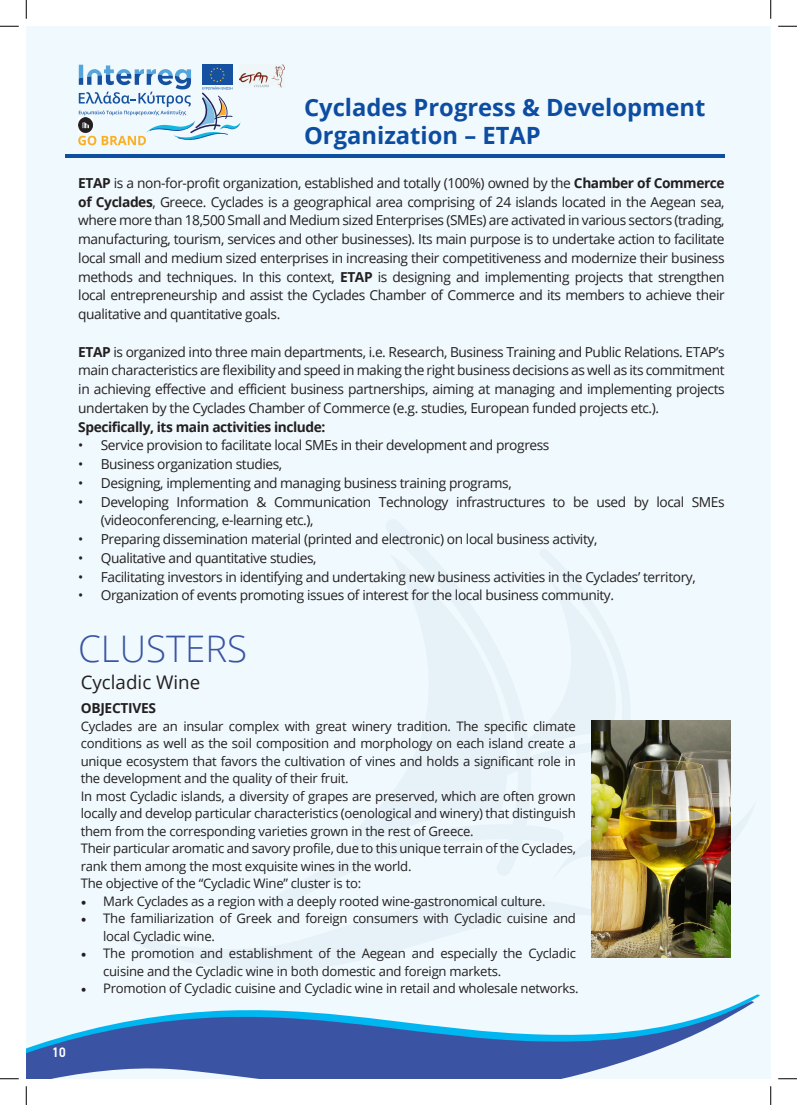
<style>
.page{position:relative;width:797px;height:1105px;background:#fff}
.page>*{position:absolute;margin:0;border:0;box-sizing:border-box;transform-origin:0 0}
.t1{font:300 36.62px "Open Sans";color:#3954a4}
.t2{font:700 23.75px/28.5px "Open Sans";color:#0d4da1}
.t3{font:18.75px "Open Sans";color:#231f20}
.t4{font:13.75px/18.8px "Open Sans";letter-spacing:-.03em;color:#231f20;text-align:justify}
.t5{font:700 13.75px "Open Sans";letter-spacing:-.03em;color:#231f20}
.t6{font:700 13.75px "PF Din Text";color:#fff}
.t7{font:13.12px/17.5px "Open Sans";letter-spacing:-.02em;color:#231f20}
.s1{font-weight:700}
.s2{font-family:"Minion Pro";font-size:15px}
</style>
<div class="page">
<div style="left:26px;top:26px;width:744px;height:1053px;background:#f0f9fd"></div>
<img style="left:591px;top:721px;width:140px;height:236px">
<hr style="left:65px;top:154px;width:659px;height:3px;background:#0d50a1">
<svg style="left:78px;top:65px;width:163px;height:80px"></svg>
<img style="left:78px;top:118px;width:15px;height:14px">
<img style="left:240px;top:64px;width:44px;height:23px">
<svg style="left:26px;top:1001px;width:728px;height:78px"></svg>
<svg style="left:0;top:25px;width:19px;height:2px"></svg>
<svg style="left:778px;top:25px;width:19px;height:2px"></svg>
<svg style="left:0;top:1078px;width:19px;height:1px"></svg>
<svg style="left:778px;top:1078px;width:19px;height:1px"></svg>
<svg style="left:25px;top:0;width:2px;height:19px"></svg>
<svg style="left:25px;top:1086px;width:2px;height:19px"></svg>
<svg style="left:770px;top:0;width:1px;height:19px"></svg>
<svg style="left:770px;top:1086px;width:1px;height:19px"></svg>
<h2 class="t2" style="left:304px;top:93px;width:403px">Cyclades Progress &amp; Development<br>Organization – ETAP</h2>
<p class="t4" style="left:78px;top:173px;width:648px"><span class="s1">ETAP</span> is a non-for-profit organization, established and totally (100%) owned by the <span class="s1">Chamber of Commerce of Cyclades</span>, Greece. Cyclades is a geographical area comprising of 24 islands located in the Aegean sea, where more than 18,500 Small and Medium sized Enterprises (SMEs) are activated in various sectors (trading, manufacturing, tourism, services and other businesses). Its main purpose is to undertake action to facilitate local small and medium sized enterprises in increasing their competitiveness and modernize their business methods and techniques. In this context, <span class="s1">ETAP</span> is designing and implementing projects that strengthen local entrepreneurship and assist the Cyclades Chamber of Commerce and its members to achieve their qualitative and quantitative goals.</p>
<p class="t4" style="left:78px;top:342px;width:648px"><span class="s1">ETAP</span> is organized into three main departments, i.e. Research, Business Training and Public Relations. ETAP’s main characteristics are flexibility and speed in making the right business decisions as well as its commitment in achieving effective and efficient business partnerships, aiming at managing and implementing projects undertaken by the Cyclades Chamber of Commerce (e.g. studies, European funded projects etc.).</p>
<p class="t5" style="left:78px;top:417px;width:249px">Specifically, its main activities include:</p>
<p class="t4" style="left:78px;top:436px;width:473px">• Service provision to facilitate local SMEs in their development and progress</p>
<p class="t4" style="left:78px;top:454px;width:205px">• Business organization studies,</p>
<p class="t4" style="left:78px;top:473px;width:435px">• Designing, implementing and managing business training programs,</p>
<p class="t4" style="left:101px;top:492px;width:625px;text-indent:-22px">• Developing Information &amp; Communication Technology infrastructures to be used by local SMEs (videoconferencing, e-learning etc.),</p>
<p class="t4" style="left:78px;top:529px;width:520px">• Preparing dissemination material (printed and electronic) on local business activity,</p>
<p class="t4" style="left:78px;top:548px;width:240px">• Qualitative and quantitative studies,</p>
<p class="t4" style="left:78px;top:567px;width:619px">• Facilitating investors in identifying and undertaking new business activities in the Cyclades’ territory,</p>
<p class="t4" style="left:78px;top:586px;width:537px">• Organization of events promoting issues of interest for the local business community.</p>
<h1 class="t1" style="left:78px;top:623px;width:170px">CLUSTERS</h1>
<h3 class="t3" style="left:81px;top:670px;width:121px">Cycladic Wine</h3>
<p class="t5" style="left:81px;top:698px;width:77px">OBJECTIVES</p>
<p class="t7" style="left:81px;top:717px;width:497px">Cyclades are an insular complex with great winery tradition. The specific climate conditions as well as the soil composition and morphology on each island create a unique ecosystem that favors the cultivation of vines and holds a significant role in the development and the quality of their fruit.<br>In most Cycladic islands, a diversity of grapes are preserved, which are often grown locally and develop particular characteristics (oenological and winery) that distinguish them from the corresponding varieties grown in the rest of Greece.<br>Their particular aromatic and savory profile, due to this unique terrain of the Cyclades, rank them among the most exquisite wines in the world.<br>The objective of the “Cycladic Wine” cluster is to:</p>
<p class="t7" style="left:81px;top:892px;width:466px"><span class="s2">•</span> Mark Cyclades as a region with a deeply rooted wine-gastronomical culture.</p>
<p class="t7" style="left:103px;top:909px;width:474px;text-indent:-22px"><span class="s2">•</span> The familiarization of Greek and foreign consumers with Cycladic cuisine and local Cycladic wine.</p>
<p class="t7" style="left:103px;top:944px;width:474px;text-indent:-22px"><span class="s2">•</span> The promotion and establishment of the Aegean and especially the Cycladic cuisine and the Cycladic wine in both domestic and foreign markets.</p>
<p class="t7" style="left:81px;top:979px;width:499px"><span class="s2">•</span> Promotion of Cycladic cuisine and Cycladic wine in retail and wholesale networks.</p>
<p class="t6" style="left:52px;top:1045px;width:15px">10</p>
</div>
